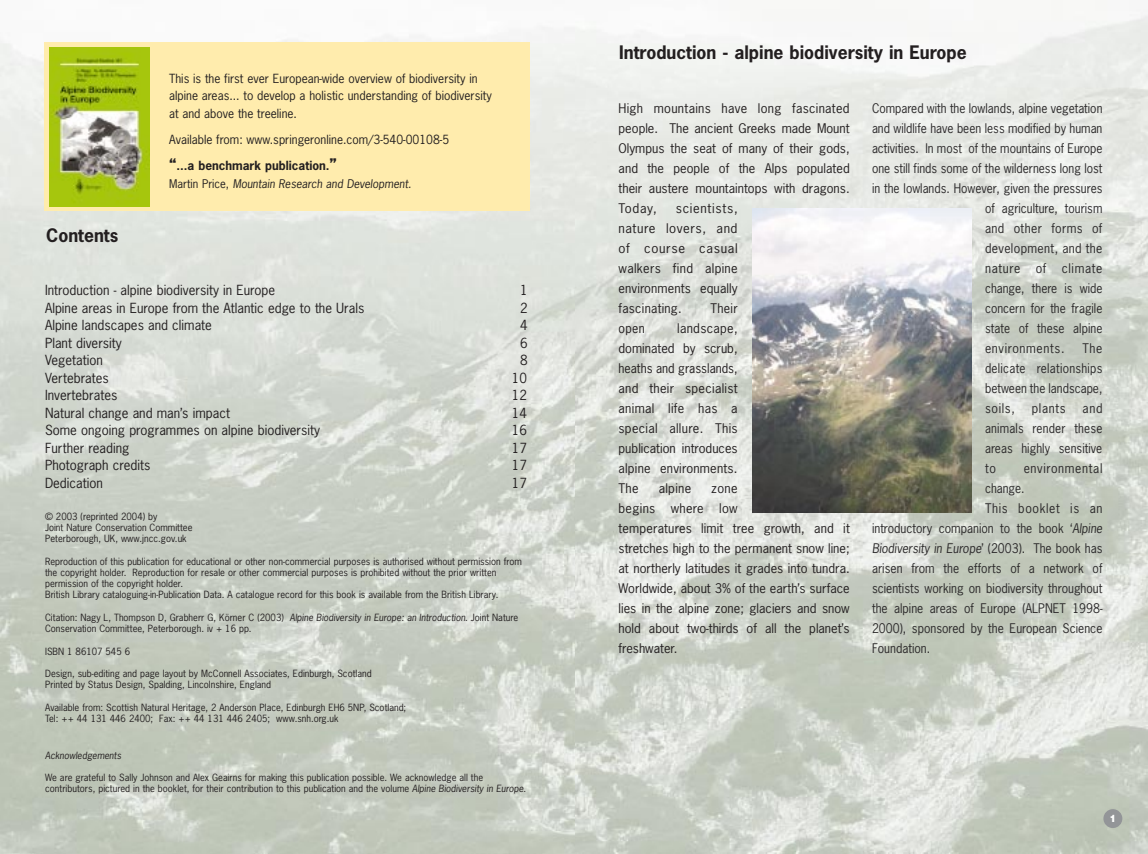
<style>
.page{position:relative;width:1148px;height:854px;background:#fff}
.page>*{position:absolute;margin:0;border:0;box-sizing:border-box;transform-origin:0 0}
.t1{font:700 17.5px "News Gothic";color:#231f20}
.t2{font:13.12px "News Gothic";color:#231f20}
.t3{font:12.5px/20px "News Gothic";color:#231f20;text-align:justify}
.t4{font:12.5px "News Gothic";color:#2b292a;scale:.95 1}
.t5{font:12.5px "News Gothic";color:#2b292a;scale:.96 1}
.t6{font:12.5px/20px "News Gothic";color:#2b292a;text-align:justify}
.t7{font:12.5px/20px "News Gothic";color:#231f20;text-align:justify;scale:1.04 1}
.t8{font:12.5px "News Gothic";letter-spacing:.05em;color:#2b292a}
.t9{font:12.5px "News Gothic";letter-spacing:.03em;color:#2b292a}
.t10{font:11.88px/17.5px "News Gothic";color:#231f20}
.t11{font:700 11.88px "News Gothic";color:#231f20}
.t12{font:11.25px "News Gothic";color:#231f20}
.t13{font:900 10px "Helvetica";color:#fff;scale:.95 1}
.t14{font:9.38px/11.2px "News Gothic";color:#231f20}
.s1{font-size:15px}
</style>
<div class="page">
<img style="left:0;top:27px;width:575px;height:827px">
<img style="left:575px;top:15px;width:572px;height:839px">
<div style="left:1103px;top:809px;width:19px;height:19px;background:#939598;border-radius:50%"></div>
<img style="left:752px;top:209px;width:219px;height:303px">
<div style="left:44px;top:43px;width:486px;height:168px;background:#ffecad"></div>
<img style="left:50px;top:48px;width:99px;height:158px">
<h1 class="t1" style="left:46px;top:229px;width:73px">Contents</h1>
<p class="t10" style="left:169px;top:71px;width:324px">This is the first ever European-wide overview of biodiversity in alpine areas... to develop a holistic understanding of biodiversity at and above the treeline.</p>
<p class="t10" style="left:169px;top:132px;width:281px">Available from: www.springeronline.com/3-540-00108-5</p>
<p class="t11" style="left:169px;top:161px;width:169px"><span class="s1">“</span>...a benchmark publication.<span class="s1">”</span></p>
<p class="t12" style="left:169px;top:179px;width:245px">Martin Price, Mountain Research and Development.</p>
<h2 class="t2" style="left:45px;top:285px;width:232px">Introduction - alpine biodiversity in Europe</h2>
<h2 class="t2" style="left:520px;top:285px;width:9px">1</h2>
<h2 class="t2" style="left:45px;top:303px;width:321px">Alpine areas in Europe from the Atlantic edge to the Urals</h2>
<h2 class="t2" style="left:520px;top:303px;width:9px">2</h2>
<h2 class="t2" style="left:45px;top:320px;width:168px">Alpine landscapes and climate</h2>
<h2 class="t2" style="left:520px;top:320px;width:9px">4</h2>
<h2 class="t2" style="left:45px;top:338px;width:78px">Plant diversity</h2>
<h2 class="t2" style="left:520px;top:338px;width:9px">6</h2>
<h2 class="t2" style="left:45px;top:355px;width:59px">Vegetation</h2>
<h2 class="t2" style="left:520px;top:355px;width:9px">8</h2>
<h2 class="t2" style="left:45px;top:373px;width:65px">Vertebrates</h2>
<h2 class="t2" style="left:512px;top:373px;width:17px">10</h2>
<h2 class="t2" style="left:45px;top:390px;width:74px">Invertebrates</h2>
<h2 class="t2" style="left:512px;top:390px;width:17px">12</h2>
<h2 class="t2" style="left:45px;top:408px;width:186px">Natural change and man’s impact</h2>
<h2 class="t2" style="left:512px;top:408px;width:17px">14</h2>
<h2 class="t2" style="left:45px;top:425px;width:276px">Some ongoing programmes on alpine biodiversity</h2>
<h2 class="t2" style="left:512px;top:425px;width:17px">16</h2>
<h2 class="t2" style="left:45px;top:443px;width:86px">Further reading</h2>
<h2 class="t2" style="left:512px;top:443px;width:17px">17</h2>
<h2 class="t2" style="left:45px;top:460px;width:107px">Photograph credits</h2>
<h2 class="t2" style="left:512px;top:460px;width:17px">17</h2>
<h2 class="t2" style="left:45px;top:478px;width:59px">Dedication</h2>
<h2 class="t2" style="left:512px;top:478px;width:17px">17</h2>
<p class="t14" style="left:45px;top:511px;width:149px">© 2003 (reprinted 2004) by<br>Joint Nature Conservation Committee<br>Peterborough, UK, www.jncc.gov.uk</p>
<p class="t14" style="left:45px;top:556px;width:478px">Reproduction of this publication for educational or other non-commercial purposes is authorised without permission from the copyright holder. Reproduction for resale or other commercial purposes is prohibited without the prior written permission of the copyright holder.<br>British Library cataloguing-in-Publication Data. A catalogue record for this book is available from the British Library.</p>
<p class="t14" style="left:45px;top:612px;width:474px">Citation: Nagy L, Thompson D, Grabherr G, Körner C (2003) Alpine Biodiversity in Europe: an Introduction. Joint Nature<br>Conservation Committee, Peterborough. iv + 16 pp.</p>
<p class="t14" style="left:45px;top:646px;width:86px">ISBN 1 86107 545 6</p>
<p class="t14" style="left:45px;top:669px;width:328px">Design, sub-editing and page layout by McConnell Associates, Edinburgh, Scotland<br>Printed by Status Design, Spalding, Lincolnshire, England</p>
<p class="t14" style="left:45px;top:702px;width:363px">Available from: Scottish Natural Heritage, 2 Anderson Place, Edinburgh EH6 5NP, Scotland;<br>Tel: ++ 44 131 446 2400; Fax: ++ 44 131 446 2405; www.snh.org.uk</p>
<p class="t14" style="left:45px;top:750px;width:79px">Acknowledgements</p>
<p class="t14" style="left:45px;top:772px;width:482px">We are grateful to Sally Johnson and Alex Geairns for making this publication possible. We acknowledge all the contributors, pictured in the booklet, for their contribution to this publication and the volume Alpine Biodiversity in Europe.</p>
<h1 class="t1" style="left:619px;top:45px;width:349px">Introduction - alpine biodiversity in Europe</h1>
<h3 class="t3" style="left:618px;top:99px;width:233px">High mountains have long fascinated people. The ancient Greeks made Mount Olympus the seat of many of their gods, and the people of the Alps populated their austere mountaintops with dragons.<br>Today,</h3>
<h3 class="t7" style="left:618px;top:199px;width:116px;text-indent:57px">scientists, nature lovers, and of course casual walkers find alpine environments equally fascinating.</h3>
<h3 class="t3" style="left:710px;top:299px;width:29px">Their</h3>
<h3 class="t3" style="left:618px;top:319px;width:121px;text-indent:59px">landscape, dominated by scrub, heaths and grasslands, and their specialist animal life has a special allure. This publication introduces alpine environments.<br>The</h3>
<h3 class="t3" style="left:618px;top:319px;width:28px">open</h3>
<h3 class="t3" style="left:658px;top:479px;width:34px">alpine</h3>
<p class="t3" style="left:618px;top:479px;width:233px;text-align:left;text-indent:93px">zone<br>begins where low<br>temperatures limit tree growth, and it stretches high to the permanent snow line; at northerly latitudes it grades into tundra.<br>Worldwide, about 3% of the earth’s surface lies in the alpine zone; glaciers and snow hold about two-thirds of all the planet’s freshwater.</p>
<h3 class="t4" style="left:872px;top:103px;width:244px">Compared with the lowlands, alpine vegetation</h3>
<h3 class="t4" style="left:872px;top:123px;width:244px">and wildlife have been less modified by human</h3>
<h3 class="t4" style="left:872px;top:143px;width:244px">activities. In most of the mountains of Europe</h3>
<h3 class="t4" style="left:872px;top:163px;width:244px">one still finds some of the wilderness long lost</h3>
<h3 class="t4" style="left:872px;top:183px;width:244px">in the lowlands. However, given the pressures</h3>
<h3 class="t4" style="left:985px;top:203px;width:125px">of agriculture, tourism</h3>
<h3 class="t9" style="left:985px;top:223px;width:119px">and other forms of</h3>
<h3 class="t9" style="left:985px;top:243px;width:119px">development, and the</h3>
<h3 class="t8" style="left:985px;top:263px;width:119px">nature of climate</h3>
<h3 class="t4" style="left:985px;top:283px;width:125px">change, there is wide</h3>
<h3 class="t4" style="left:985px;top:303px;width:125px">concern for the fragile</h3>
<h3 class="t4" style="left:985px;top:323px;width:125px">state of these alpine</h3>
<h3 class="t8" style="left:985px;top:343px;width:81px">environments.</h3>
<h3 class="t6" style="left:985px;top:339px;width:119px;text-indent:97px">The delicate relationships between the landscape, soils,</h3>
<h3 class="t6" style="left:985px;top:399px;width:119px;text-indent:97px">and animals render these areas highly sensitive to</h3>
<h3 class="t6" style="left:1031px;top:399px;width:35px">plants</h3>
<h3 class="t8" style="left:1023px;top:463px;width:80px">environmental</h3>
<h3 class="t4" style="left:985px;top:483px;width:43px">change.</h3>
<h3 class="t8" style="left:985px;top:503px;width:119px">This booklet is an</h3>
<h3 class="t5" style="left:872px;top:523px;width:243px">introductory companion to the book ‘Alpine</h3>
<h3 class="t5" style="left:872px;top:543px;width:241px">Biodiversity in Europe’ (2003). The book has</h3>
<h3 class="t5" style="left:872px;top:563px;width:241px">arisen from the efforts of a network of</h3>
<h3 class="t5" style="left:872px;top:583px;width:241px">scientists working on biodiversity throughout</h3>
<h3 class="t5" style="left:872px;top:603px;width:241px">the alpine areas of Europe (ALPNET 1998-</h3>
<h3 class="t5" style="left:872px;top:623px;width:241px">2000), sponsored by the European Science</h3>
<h3 class="t5" style="left:872px;top:643px;width:62px">Foundation.</h3>
<p class="t13" style="left:1109px;top:814px;width:8px">1</p>
</div>
